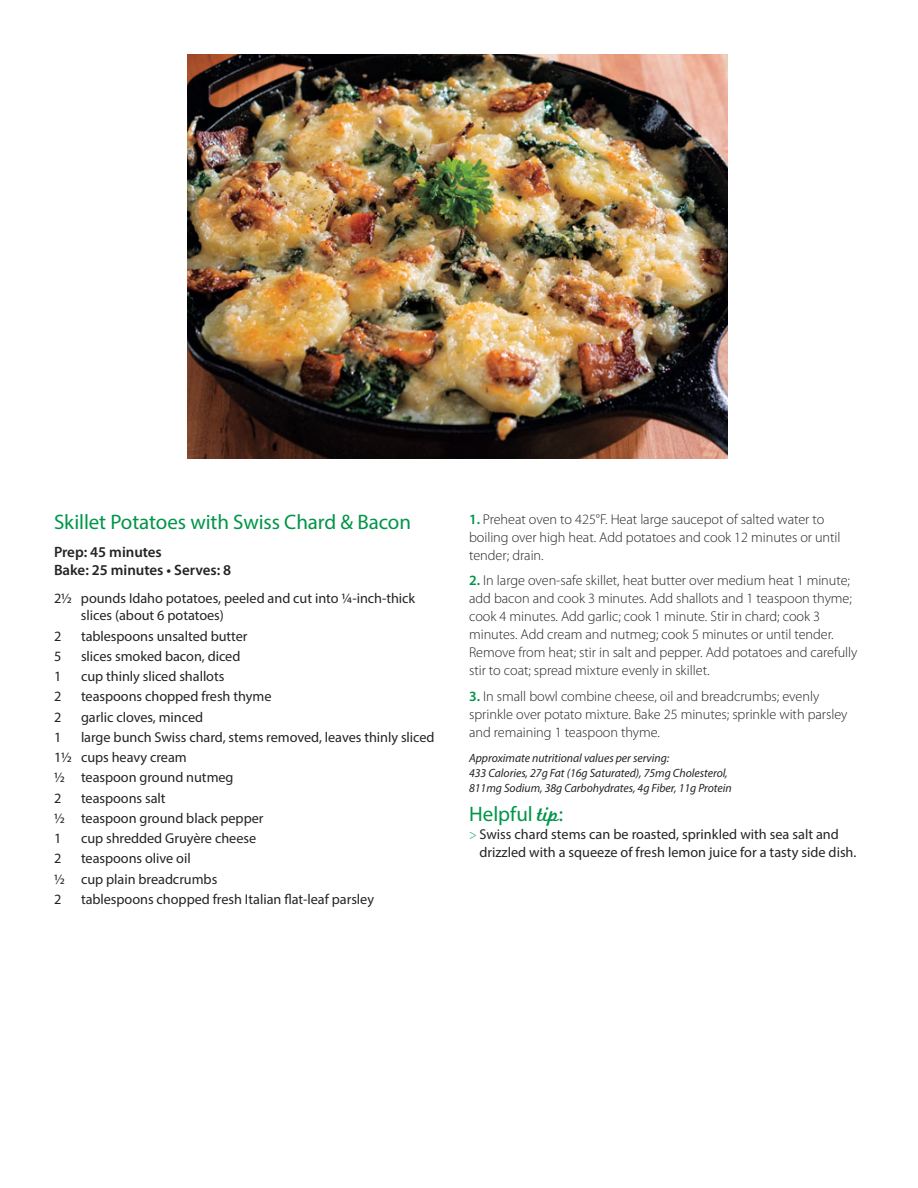
<style>
.page{position:relative;width:918px;height:1188px;background:#fff}
.page>*{position:absolute;margin:0;border:0;box-sizing:border-box;transform-origin:0 0}
.t1{font:21px "Myriad Pro";letter-spacing:-.005em;color:#009549}
.t2{font:600 15px/18px "Myriad Pro";letter-spacing:-.005em;color:#242424}
.t3{font:300 14.25px/18px "Myriad Pro";letter-spacing:-.005em;color:#242424}
.t4{font:14.25px/20.2px "Myriad Pro";letter-spacing:-.005em;color:#242424}
.t5{font:italic 12px/15px "Myriad Pro";letter-spacing:-.005em;color:#242424}
.s1{font-weight:600;color:#009549}
.s2{font-family:"Marketing Script"}
.s3{font-weight:300;font-size:13.5px;color:#009549}
</style>
<div class="page">
<img style="left:188px;top:54px;width:540px;height:405px">
<h1 class="t1" style="left:54px;top:514px;width:359px">Skillet Potatoes with Swiss Chard &amp; Bacon</h1>
<p class="t2" style="left:54px;top:544px;width:179px">Prep: 45 minutes<br>Bake: 25 minutes • Serves: 8</p>
<p class="t4" style="left:81px;top:591px;width:336px;line-height:17.2px;text-indent:-27px">2½ pounds Idaho potatoes, peeled and cut into ¼-inch-thick slices (about 6 potatoes)</p>
<p class="t4" style="left:54px;top:627px;width:9px">2</p>
<p class="t4" style="left:81px;top:627px;width:168px">tablespoons unsalted butter</p>
<p class="t4" style="left:54px;top:647px;width:9px">5</p>
<p class="t4" style="left:81px;top:647px;width:161px">slices smoked bacon, diced</p>
<p class="t4" style="left:54px;top:667px;width:9px">1</p>
<p class="t4" style="left:81px;top:667px;width:145px">cup thinly sliced shallots</p>
<p class="t4" style="left:54px;top:687px;width:9px">2</p>
<p class="t4" style="left:81px;top:687px;width:192px">teaspoons chopped fresh thyme</p>
<p class="t4" style="left:54px;top:708px;width:9px">2</p>
<p class="t4" style="left:81px;top:708px;width:124px">garlic cloves, minced</p>
<p class="t4" style="left:54px;top:728px;width:9px">1</p>
<p class="t4" style="left:54px;top:728px;width:382px;text-indent:27px">large bunch Swiss chard, stems removed, leaves thinly sliced<br>1½ cups heavy cream<br>½ teaspoon ground nutmeg<br>2</p>
<p class="t4" style="left:54px;top:789px;width:211px;text-indent:27px">teaspoons salt<br>½ teaspoon ground black pepper<br>1</p>
<p class="t4" style="left:81px;top:829px;width:177px">cup shredded Gruyère cheese</p>
<p class="t4" style="left:54px;top:849px;width:165px;text-indent:27px">teaspoons olive oil<br>½ cup plain breadcrumbs<br>2</p>
<p class="t4" style="left:54px;top:849px;width:9px">2</p>
<p class="t4" style="left:81px;top:890px;width:295px">tablespoons chopped fresh Italian flat-leaf parsley</p>
<p class="t3" style="left:469px;top:511px;width:373px"><span class="s1">1.</span> Preheat oven to 425°F. Heat large saucepot of salted water to boiling over high heat. Add potatoes and cook 12 minutes or until tender; drain.</p>
<p class="t3" style="left:469px;top:573px;width:390px"><span class="s1">2.</span> In large oven-safe skillet, heat butter over medium heat 1 minute; add bacon and cook 3 minutes. Add shallots and 1 teaspoon thyme; cook 4 minutes. Add garlic; cook 1 minute. Stir in chard; cook 3 minutes. Add cream and nutmeg; cook 5 minutes or until tender.<br>Remove from heat; stir in salt and pepper. Add potatoes and carefully stir to coat; spread mixture evenly in skillet.</p>
<p class="t3" style="left:469px;top:688px;width:380px"><span class="s1">3.</span> In small bowl combine cheese, oil and breadcrumbs; evenly sprinkle over potato mixture. Bake 25 minutes; sprinkle with parsley and remaining 1 teaspoon thyme.</p>
<p class="t5" style="left:469px;top:752px;width:264px">Approximate nutritional values per serving:<br>433 Calories, 27g Fat (16g Saturated), 75mg Cholesterol,<br>811mg Sodium, 38g Carbohydrates, 4g Fiber, 11g Protein</p>
<h1 class="t1" style="left:469px;top:806px;width:96px">Helpful <span class="s2">tip</span>:</h1>
<p class="t4" style="left:479px;top:826px;width:379px;line-height:18px;text-indent:-10px"><span class="s3">&gt;</span> Swiss chard stems can be roasted, sprinkled with sea salt and drizzled with a squeeze of fresh lemon juice for a tasty side dish.</p>
</div>
